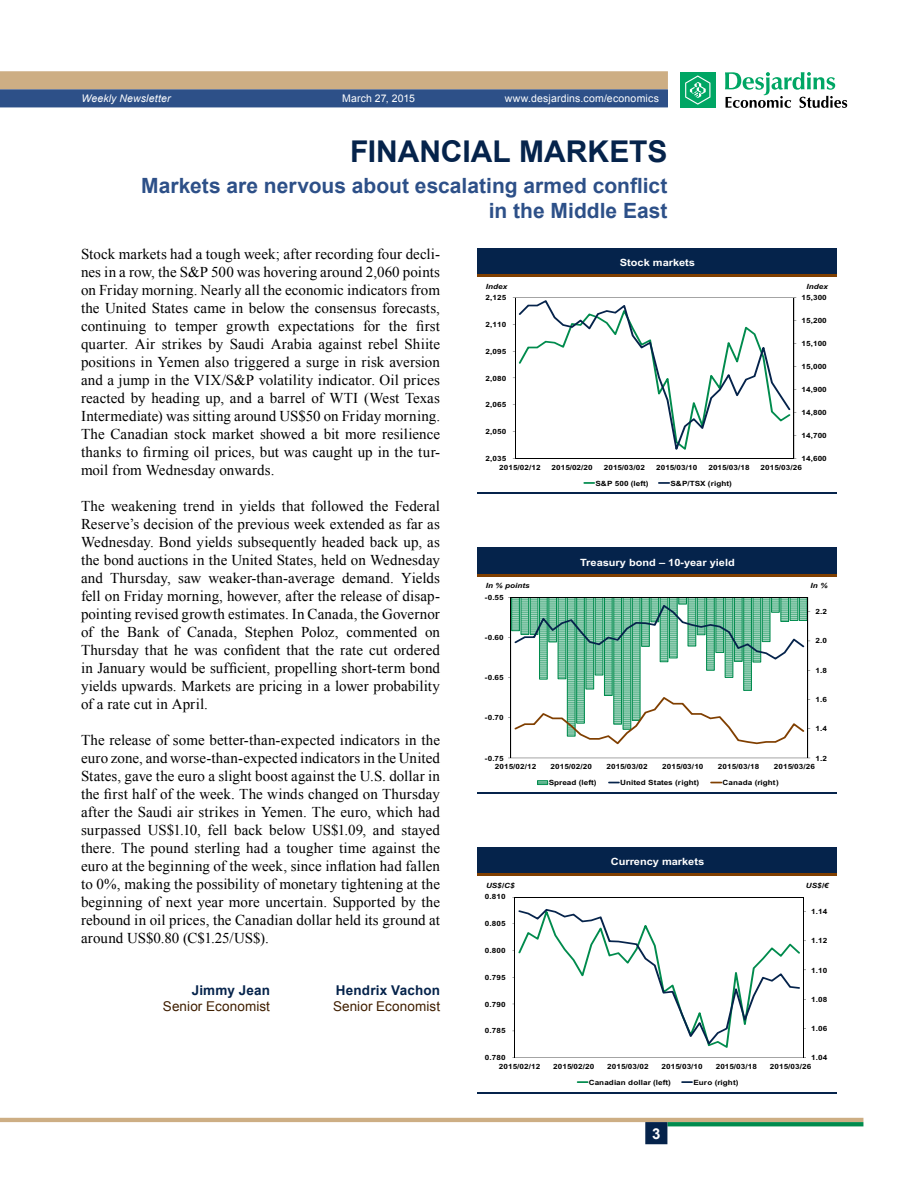
<style>
.page{position:relative;width:918px;height:1188px;background:#fff}
.page>*{position:absolute;margin:0;border:0;box-sizing:border-box;transform-origin:0 0}
.t1{font:700 30px "Arial";color:#05234b}
.t2{font:700 21px/25.2px "Arial";color:#2d5088;text-align:right}
.t3{font:15px/18px "Times New Roman";letter-spacing:.005em;color:#000;text-align:justify}
.t4{font:700 15px "Arial";color:#fff}
.t5{font:13.5px "Arial";letter-spacing:.01em;color:#401f00}
.t6{font:700 13.5px "Arial";letter-spacing:.015em;color:#05234b}
.t7{font:10.5px "Arial";letter-spacing:.015em;color:#fff}
.t8{font:italic 10.5px "Arial";letter-spacing:.01em;color:#fff}
.t9{font:700 10.05px "Arial";color:#fff;scale:1.1 1}
.t10{font:700 7.2px "Arial";letter-spacing:.015em;color:#000;scale:1.13 1}
.t11{font:italic 700 7.2px "Arial";letter-spacing:.01em;color:#000;scale:1.13 1}
</style>
<div class="page">
<hr style="left:0;top:1118px;width:863px;height:4px;background:#cdae84">
<svg style="left:667px;top:1122px;width:196px;height:4px"></svg>
<div style="left:645px;top:1122px;width:22px;height:22px;background:#05234b;border:2px solid #05234b"></div>
<svg style="left:0;top:71px;width:668px;height:36px;background:#7f8087"></svg>
<div style="left:680px;top:72px;width:36px;height:36px;background:#00a664"></div>
<svg style="left:685px;top:75px;width:25px;height:30px"></svg>
<svg style="left:725px;top:72px;width:122px;height:36px"></svg>
<div style="left:478px;top:248px;width:359px;height:27px;background:#05234b"></div>
<hr style="left:478px;top:274px;width:359px;height:3px;background:#803f00">
<hr style="left:478px;top:493px;width:359px;height:1px;background:#05234b">
<hr style="left:794px;top:298px;width:1px;height:160px;background:#000">
<hr style="left:515px;top:298px;width:1px;height:160px;background:#000">
<hr style="left:516px;top:458px;width:278px;height:1px;background:#000">
<svg style="left:513px;top:298px;width:283px;height:152px"></svg>
<svg style="left:583px;top:482px;width:12px;height:2px"></svg>
<svg style="left:658px;top:482px;width:12px;height:2px"></svg>
<div style="left:478px;top:548px;width:359px;height:27px;background:#05234b"></div>
<hr style="left:478px;top:574px;width:359px;height:3px;background:#803f00">
<hr style="left:478px;top:792px;width:359px;height:2px;background:#05234b">
<svg style="left:512px;top:744px;width:296px;height:14px"></svg>
<hr style="left:808px;top:597px;width:1px;height:161px;background:#000">
<hr style="left:511px;top:597px;width:1px;height:161px;background:#000">
<svg style="left:508px;top:597px;width:302px;height:147px"></svg>
<div style="left:537px;top:781px;width:11px;height:4px;border:1px solid #008b4d"></div>
<svg style="left:608px;top:782px;width:12px;height:1px"></svg>
<svg style="left:710px;top:782px;width:12px;height:1px"></svg>
<div style="left:478px;top:848px;width:359px;height:27px;background:#05234b"></div>
<hr style="left:478px;top:874px;width:359px;height:2px;background:#803f00">
<hr style="left:478px;top:1092px;width:359px;height:1px;background:#05234b">
<svg style="left:516px;top:1057px;width:287px;height:1px"></svg>
<hr style="left:803px;top:897px;width:1px;height:161px;background:#000">
<hr style="left:515px;top:897px;width:1px;height:161px;background:#000">
<hr style="left:515px;top:897px;width:289px;height:1px;background:#000">
<svg style="left:512px;top:909px;width:294px;height:139px"></svg>
<svg style="left:577px;top:1081px;width:11px;height:2px"></svg>
<svg style="left:681px;top:1081px;width:12px;height:2px"></svg>
<p class="t8" style="left:81px;top:92px;width:91px">Weekly Newsletter</p>
<p class="t7" style="left:342px;top:92px;width:74px">March 27, 2015</p>
<p class="t7" style="left:505px;top:92px;width:156px">www.desjardins.com/economics</p>
<h1 class="t1" style="left:350px;top:132px;width:319px">Financial markets</h1>
<h2 class="t2" style="left:141px;top:174px;width:528px">Markets are nervous about escalating armed conflict in the Middle East</h2>
<p class="t3" style="left:81px;top:245px;width:361px">Stock markets had a tough week; after recording four decli&shy;nes in a row, the S&amp;P 500 was hovering around 2,060 points on Friday morning. Nearly all the economic indicators from the United States came in below the consensus forecasts, continuing to temper growth expectations for the first quarter. Air strikes by Saudi Arabia against rebel Shiite positions in Yemen also triggered a surge in risk aversion and a jump in the VIX/S&amp;P volatility indicator. Oil prices reacted by heading up, and a barrel of WTI (West Texas Intermediate) was sitting around US$50 on Friday morning.<br>The Canadian stock market showed a bit more resilience thanks to firming oil prices, but was caught up in the tur&shy;moil from Wednesday onwards.</p>
<p class="t3" style="left:81px;top:497px;width:361px">The weakening trend in yields that followed the Federal Reserve’s decision of the previous week extended as far as Wednesday. Bond yields subsequently headed back up, as the bond auctions in the United States, held on Wednesday and Thursday, saw weaker-than-average demand. Yields fell on Friday morning, however, after the release of disap&shy;pointing revised growth estimates. In Canada, the Governor of the Bank of Canada, Stephen Poloz, commented on Thursday that he was confident that the rate cut ordered in January would be sufficient, propelling short-term bond yields upwards. Markets are pricing in a lower probability of a rate cut in April.</p>
<p class="t3" style="left:81px;top:731px;width:361px">The release of some better-than-expected indicators in the euro zone, and worse-than-expected indicators in the United States, gave the euro a slight boost against the U.S. dollar in the first half of the week. The winds changed on Thursday after the Saudi air strikes in Yemen. The euro, which had surpassed US$1.10, fell back below US$1.09, and stayed there. The pound sterling had a tougher time against the euro at the beginning of the week, since inflation had fallen to 0%, making the possibility of monetary tightening at the beginning of next year more uncertain. Supported by the rebound in oil prices, the Canadian dollar held its ground at around US$0.80 (C$1.25/US$).</p>
<p class="t6" style="left:192px;top:981px;width:80px">Jimmy Jean</p>
<p class="t6" style="left:336px;top:981px;width:106px">Hendrix Vachon</p>
<p class="t5" style="left:163px;top:998px;width:109px">Senior Economist</p>
<p class="t5" style="left:333px;top:998px;width:109px">Senior Economist</p>
<p class="t9" style="left:620px;top:257px;width:70px">Stock markets</p>
<p class="t11" style="left:486px;top:282px;width:21px">Index</p>
<p class="t11" style="left:806px;top:282px;width:21px">Index</p>
<p class="t10" style="left:801px;top:293px;width:24px">15,300</p>
<p class="t10" style="left:486px;top:293px;width:20px">2,125</p>
<p class="t10" style="left:801px;top:316px;width:24px">15,200</p>
<p class="t10" style="left:486px;top:320px;width:20px">2,110</p>
<p class="t10" style="left:801px;top:339px;width:24px">15,100</p>
<p class="t10" style="left:486px;top:347px;width:20px">2,095</p>
<p class="t10" style="left:801px;top:362px;width:24px">15,000</p>
<p class="t10" style="left:486px;top:374px;width:20px">2,080</p>
<p class="t10" style="left:801px;top:385px;width:24px">14,900</p>
<p class="t10" style="left:486px;top:401px;width:20px">2,065</p>
<p class="t10" style="left:801px;top:408px;width:24px">14,800</p>
<p class="t10" style="left:486px;top:427px;width:20px">2,050</p>
<p class="t10" style="left:801px;top:431px;width:24px">14,700</p>
<p class="t10" style="left:486px;top:454px;width:20px">2,035</p>
<p class="t10" style="left:801px;top:454px;width:24px">14,600</p>
<p class="t10" style="left:499px;top:463px;width:38px">2015/02/12</p>
<p class="t10" style="left:552px;top:463px;width:38px">2015/02/20</p>
<p class="t10" style="left:604px;top:463px;width:38px">2015/03/02</p>
<p class="t10" style="left:656px;top:463px;width:38px">2015/03/10</p>
<p class="t10" style="left:708px;top:463px;width:38px">2015/03/18</p>
<p class="t10" style="left:761px;top:463px;width:38px">2015/03/26</p>
<p class="t10" style="left:595px;top:479px;width:48px">S&amp;P 500 (left)</p>
<p class="t10" style="left:670px;top:479px;width:56px">S&amp;P/TSX (right)</p>
<p class="t9" style="left:580px;top:556px;width:142px">Treasury bond – 10-year yield</p>
<p class="t11" style="left:486px;top:581px;width:40px">In % points</p>
<p class="t11" style="left:811px;top:581px;width:16px">In %</p>
<p class="t10" style="left:485px;top:593px;width:18px">-0.55</p>
<p class="t10" style="left:815px;top:607px;width:12px">2.2</p>
<p class="t10" style="left:485px;top:633px;width:18px">-0.60</p>
<p class="t10" style="left:815px;top:637px;width:12px">2.0</p>
<p class="t10" style="left:815px;top:666px;width:12px">1.8</p>
<p class="t10" style="left:485px;top:673px;width:18px">-0.65</p>
<p class="t10" style="left:815px;top:695px;width:12px">1.6</p>
<p class="t10" style="left:485px;top:714px;width:18px">-0.70</p>
<p class="t10" style="left:815px;top:725px;width:12px">1.4</p>
<p class="t10" style="left:485px;top:754px;width:18px">-0.75</p>
<p class="t10" style="left:815px;top:754px;width:12px">1.2</p>
<p class="t10" style="left:495px;top:763px;width:38px">2015/02/12</p>
<p class="t10" style="left:551px;top:763px;width:38px">2015/02/20</p>
<p class="t10" style="left:606px;top:763px;width:38px">2015/03/02</p>
<p class="t10" style="left:662px;top:763px;width:38px">2015/03/10</p>
<p class="t10" style="left:718px;top:763px;width:38px">2015/03/18</p>
<p class="t10" style="left:774px;top:763px;width:38px">2015/03/26</p>
<p class="t10" style="left:549px;top:779px;width:44px">Spread (left)</p>
<p class="t10" style="left:620px;top:779px;width:71px">United States (right)</p>
<p class="t10" style="left:723px;top:779px;width:51px">Canada (right)</p>
<p class="t9" style="left:611px;top:856px;width:86px">Currency markets</p>
<p class="t11" style="left:486px;top:881px;width:27px">US$/C$</p>
<p class="t11" style="left:806px;top:881px;width:22px">US$/€</p>
<p class="t10" style="left:485px;top:893px;width:20px">0.810</p>
<p class="t10" style="left:811px;top:907px;width:16px">1.14</p>
<p class="t10" style="left:485px;top:920px;width:20px">0.805</p>
<p class="t10" style="left:811px;top:937px;width:16px">1.12</p>
<p class="t10" style="left:485px;top:946px;width:20px">0.800</p>
<p class="t10" style="left:811px;top:966px;width:16px">1.10</p>
<p class="t10" style="left:485px;top:973px;width:20px">0.795</p>
<p class="t10" style="left:811px;top:995px;width:16px">1.08</p>
<p class="t10" style="left:485px;top:1000px;width:20px">0.790</p>
<p class="t10" style="left:485px;top:1027px;width:20px">0.785</p>
<p class="t10" style="left:485px;top:1053px;width:20px">0.780</p>
<p class="t10" style="left:811px;top:1024px;width:16px">1.06</p>
<p class="t10" style="left:811px;top:1053px;width:16px">1.04</p>
<p class="t10" style="left:499px;top:1062px;width:38px">2015/02/12</p>
<p class="t10" style="left:553px;top:1062px;width:38px">2015/02/20</p>
<p class="t10" style="left:607px;top:1062px;width:38px">2015/03/02</p>
<p class="t10" style="left:661px;top:1062px;width:38px">2015/03/10</p>
<p class="t10" style="left:716px;top:1062px;width:38px">2015/03/18</p>
<p class="t10" style="left:770px;top:1062px;width:38px">2015/03/26</p>
<p class="t10" style="left:589px;top:1078px;width:74px">Canadian dollar (left)</p>
<p class="t10" style="left:694px;top:1078px;width:41px">Euro (right)</p>
<p class="t4" style="left:652px;top:1124px;width:10px">3</p>
</div>
